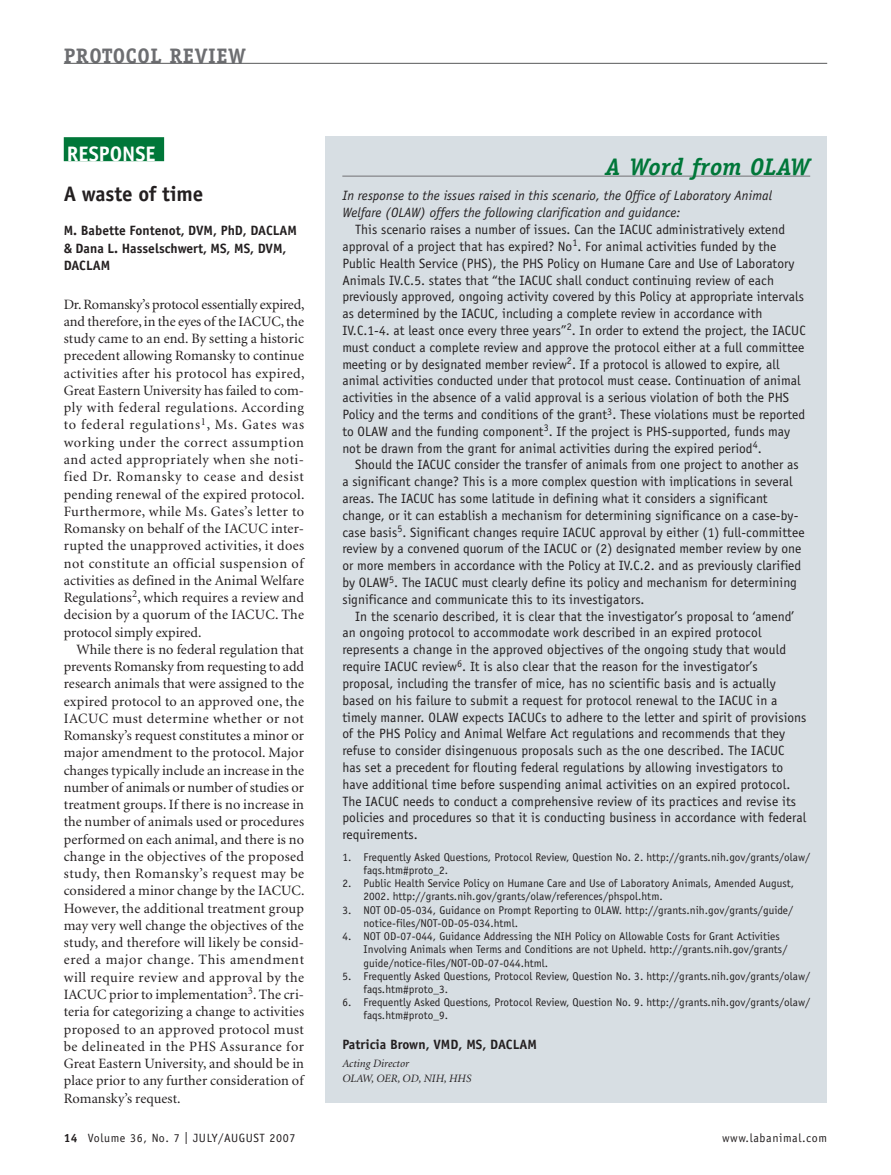
<style>
.page{position:relative;width:891px;height:1175px;background:#fff}
.page>*{position:absolute;margin:0;border:0;box-sizing:border-box;transform-origin:0 0}
.t1{font:italic 700 24px "Officina Serif";letter-spacing:.005em;color:#007739}
.t2{font:700 21px "Officina Serif";letter-spacing:.025em;color:#6d6e71}
.t3{font:700 21px "Officina Sans";color:#231f20}
.t4{font:700 21px "Officina Sans";color:#fff}
.t5{font:14.25px/17.2px "Minion";letter-spacing:.005em;color:#231f20;text-align:justify}
.t6{font:13.5px/16.8px "Officina Sans";letter-spacing:.005em;color:#231f20}
.t7{font:italic 13.5px/16.8px "Officina Sans";letter-spacing:.005em;color:#231f20}
.t8{font:700 13.5px/17.2px "Officina Sans";color:#231f20}
.t9{font:12px "Officina Sans";letter-spacing:.05em;color:#231f20}
.t10{font:11.25px/13.2px "Officina Sans";letter-spacing:.005em;color:#231f20}
.t11{font:italic 11.25px/15.3px "Minion";letter-spacing:.005em;color:#231f20}
.s1{font-weight:700}
</style>
<div class="page">
<div style="left:64px;top:137px;width:100px;height:24px;background:#007739"></div>
<div style="left:325px;top:136px;width:502px;height:966px;background:#d7dee3"></div>
<hr style="left:342px;top:175px;width:468px;height:2px;background:#939598">
<hr style="left:64px;top:63px;width:763px;height:1px;background:#57585a">
<h2 class="t2" style="left:64px;top:48px;width:184px">PROTOCOL REVIEW</h2>
<h2 class="t4" style="left:67px;top:146px;width:90px">RESPONSE</h2>
<h2 class="t3" style="left:64px;top:186px;width:141px">A waste of time</h2>
<p class="t8" style="left:64px;top:223px;width:235px">M. Babette Fontenot, DVM, PhD, DACLAM &amp; Dana L. Hasselschwert, MS, MS, DVM,<br>DACLAM</p>
<p class="t5" style="left:64px;top:297px;width:242px">Dr. Romansky’s protocol essentially expired, and therefore, in the eyes of the IACUC, the study came to an end. By setting a historic precedent allowing Romansky to continue activities after his protocol has expired, Great Eastern University has failed to com&shy;ply with federal regulations. According to federal regulations<sup>1</sup>, Ms. Gates was working under the correct assumption and acted appropriately when she noti&shy;fied Dr. Romansky to cease and desist pending renewal of the expired protocol.<br>Furthermore, while Ms. Gates’s letter to Romansky on behalf of the IACUC inter&shy;rupted the unapproved activities, it does not constitute an official suspension of activities as defined in the Animal Welfare Regulations<sup>2</sup>, which requires a review and decision by a quorum of the IACUC. The protocol simply expired.</p>
<p class="t5" style="left:64px;top:642px;width:242px;text-indent:13px">While there is no federal regulation that prevents Romansky from requesting to add research animals that were assigned to the expired protocol to an approved one, the IACUC must determine whether or not Romansky’s request constitutes a minor or major amendment to the protocol. Major changes typically include an increase in the number of animals or number of studies or treatment groups. If there is no increase in the number of animals used or procedures performed on each animal, and there is no change in the objectives of the proposed study, then Romansky’s request may be considered a minor change by the IACUC.<br>However, the additional treatment group may very well change the objectives of the study, and therefore will likely be consid&shy;ered a major change. This amendment will require review and approval by the IACUC prior to implementation<sup>3</sup>. The cri&shy;teria for categorizing a change to activities proposed to an approved protocol must be delineated in the PHS Assurance for Great Eastern University, and should be in place prior to any further consideration of Romansky’s request.</p>
<h1 class="t1" style="left:606px;top:157px;width:206px">A Word from OLAW</h1>
<p class="t7" style="left:342px;top:189px;width:431px">In response to the issues raised in this scenario, the Office of Laboratory Animal<br>Welfare (OLAW) offers the following clarification and guidance:</p>
<p class="t6" style="left:342px;top:222px;width:465px;text-indent:13px">This scenario raises a number of issues. Can the IACUC administratively extend approval of a project that has expired? No<sup>1</sup>. For animal activities funded by the Public Health Service (PHS), the PHS Policy on Humane Care and Use of Laboratory Animals IV.C.5. states that “the IACUC shall conduct continuing review of each previously approved, ongoing activity covered by this Policy at appropriate intervals as determined by the IACUC, including a complete review in accordance with IV.C.1-4. at least once every three years”<sup>2</sup>. In order to extend the project, the IACUC must conduct a complete review and approve the protocol either at a full committee meeting or by designated member review<sup>2</sup>. If a protocol is allowed to expire, all animal activities conducted under that protocol must cease. Continuation of animal activities in the absence of a valid approval is a serious violation of both the PHS Policy and the terms and conditions of the grant<sup>3</sup>. These violations must be reported to OLAW and the funding component<sup>3</sup>. If the project is PHS-supported, funds may not be drawn from the grant for animal activities during the expired period<sup>4</sup>.</p>
<p class="t6" style="left:342px;top:457px;width:464px;text-indent:13px">Should the IACUC consider the transfer of animals from one project to another as a significant change? This is a more complex question with implications in several areas. The IACUC has some latitude in defining what it considers a significant change, or it can establish a mechanism for determining significance on a case-by&shy;case basis<sup>5</sup>. Significant changes require IACUC approval by either (1) full-committee review by a convened quorum of the IACUC or (2) designated member review by one or more members in accordance with the Policy at IV.C.2. and as previously clarified by OLAW<sup>5</sup>. The IACUC must clearly define its policy and mechanism for determining significance and communicate this to its investigators.</p>
<p class="t6" style="left:342px;top:609px;width:466px;text-indent:13px">In the scenario described, it is clear that the investigator’s proposal to ‘amend’ an ongoing protocol to accommodate work described in an expired protocol represents a change in the approved objectives of the ongoing study that would require IACUC review<sup>6</sup>. It is also clear that the reason for the investigator’s proposal, including the transfer of mice, has no scientific basis and is actually based on his failure to submit a request for protocol renewal to the IACUC in a timely manner. OLAW expects IACUCs to adhere to the letter and spirit of provisions of the PHS Policy and Animal Welfare Act regulations and recommends that they refuse to consider disingenuous proposals such as the one described. The IACUC has set a precedent for flouting federal regulations by allowing investigators to have additional time before suspending animal activities on an expired protocol.<br>The IACUC needs to conduct a comprehensive review of its practices and revise its policies and procedures so that it is conducting business in accordance with federal requirements.</p>
<p class="t10" style="left:364px;top:851px;width:448px;text-indent:-21px">1. Frequently Asked Questions, Protocol Review, Question No. 2. http://grants.nih.gov/grants/olaw/ faqs.htm#proto_2.</p>
<p class="t10" style="left:364px;top:877px;width:432px;text-indent:-21px">2. Public Health Service Policy on Humane Care and Use of Laboratory Animals, Amended August,<br>2002. http://grants.nih.gov/grants/olaw/references/phspol.htm.</p>
<p class="t10" style="left:364px;top:904px;width:431px;text-indent:-21px">3. NOT OD-05-034, Guidance on Prompt Reporting to OLAW. http://grants.nih.gov/grants/guide/ notice-files/NOT-OD-05-034.html.</p>
<p class="t10" style="left:364px;top:930px;width:425px;text-indent:-21px">4. NOT OD-07-044, Guidance Addressing the NIH Policy on Allowable Costs for Grant Activities<br>Involving Animals when Terms and Conditions are not Upheld. http://grants.nih.gov/grants/ guide/notice-files/NOT-OD-07-044.html.</p>
<p class="t10" style="left:364px;top:970px;width:448px;text-indent:-21px">5. Frequently Asked Questions, Protocol Review, Question No. 3. http://grants.nih.gov/grants/olaw/ faqs.htm#proto_3.</p>
<p class="t10" style="left:364px;top:996px;width:448px;text-indent:-21px">6. Frequently Asked Questions, Protocol Review, Question No. 9. http://grants.nih.gov/grants/olaw/ faqs.htm#proto_9.</p>
<p class="t8" style="left:342px;top:1037px;width:196px">Patricia Brown, VMD, MS, DACLAM</p>
<p class="t11" style="left:342px;top:1056px;width:131px">Acting Director<br>OLAW, OER, OD, NIH, HHS</p>
<p class="t9" style="left:64px;top:1133px;width:233px"><span class="s1">14</span> Volume 36, No. 7 | JULY/AUGUST 2007</p>
<p class="t9" style="left:722px;top:1133px;width:107px">www.labanimal.com</p>
</div>
